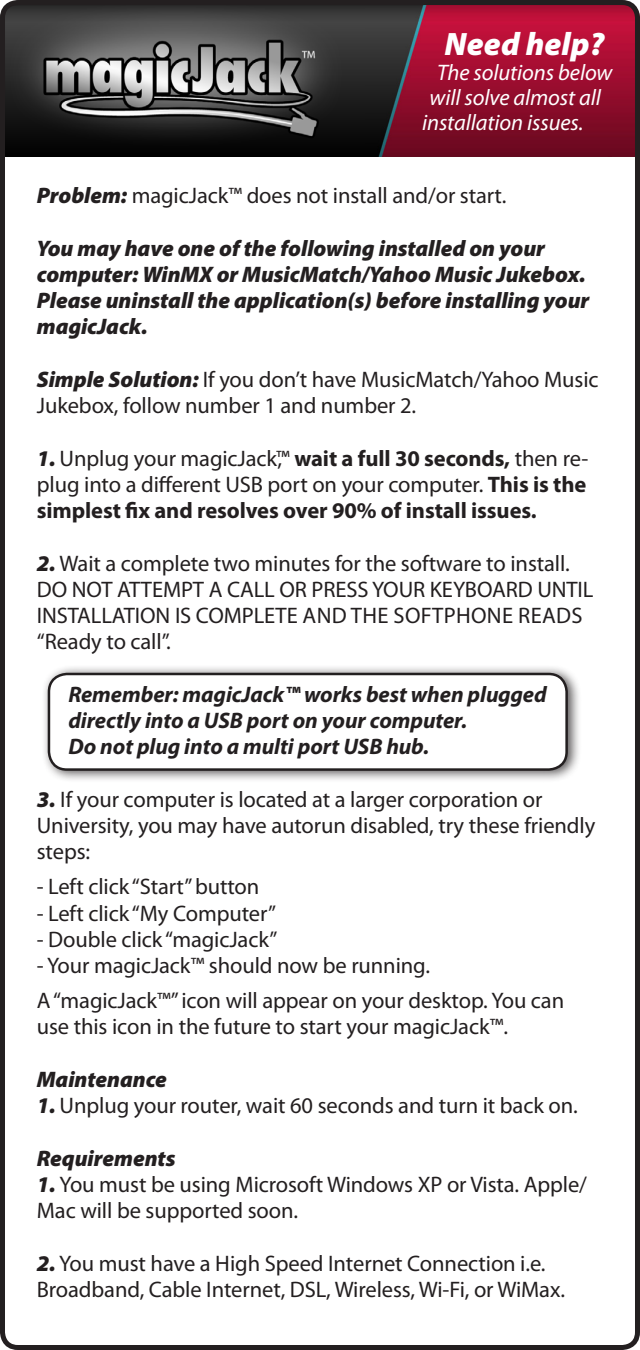
<style>
.page{position:relative;width:640px;height:1350px;background:#fff}
.page>*{position:absolute;margin:0;border:0;box-sizing:border-box;transform-origin:0 0}
.t1{font:italic 900 32.5px "Myriad Pro";color:#fff}
.t2{font:22.5px/26.2px "Myriad Pro";letter-spacing:-.005em;color:#231f20}
.t3{font:italic 900 22.5px/26.2px "Myriad Pro";letter-spacing:-.005em;color:#231f20}
.t4{font:700 22.5px/26.2px "Myriad Pro";letter-spacing:-.005em;color:#231f20;text-align:justify}
.indent{font:italic 700 22.5px/26.2px "Myriad Pro";letter-spacing:-.005em;color:#231f20}
.t5{font:italic 22.5px "Myriad Pro";letter-spacing:-.005em;color:#fff}
.s1{font-weight:900;font-style:italic}
.s2{font-weight:400}
</style>
<div class="page">
<img style="left:611px;top:6px;width:22px;height:151px">
<div style="left:41px;top:664px;width:548px;height:130px;background:#231f20;opacity:.75"></div>
<div style="left:49px;top:674px;width:517px;height:96px;background:#fff;border-radius:18px"></div>
<div style="left:48px;top:673px;width:519px;height:98px;border:2px solid #231f20;border-radius:18px"></div>
<img style="left:6px;top:6px;width:605px;height:151px">
<img style="left:6px;top:6px;width:358px;height:150px">
<svg style="left:621px;top:0;width:18px;height:19px"></svg>
<svg style="left:6px;top:6px;width:12px;height:13px"></svg>
<div style="left:0;top:0;width:639px;height:1350px;border:5px solid #231f20;border-radius:16px"></div>
<p class="t1" style="left:444px;top:22px;width:161px">Need help?</p>
<p class="t5" style="left:436px;top:59px;width:177px">The solutions below</p>
<p class="t5" style="left:429px;top:84px;width:173px">will solve almost all</p>
<p class="t5" style="left:421px;top:109px;width:163px">installation issues.</p>
<p class="t2" style="left:37px;top:182px;width:471px"><span class="s1">Problem:</span> magicJack™ does not install and/or start.</p>
<p class="t3" style="left:37px;top:234px;width:553px">You may have one of the following installed on your computer: WinMX or MusicMatch/Yahoo Music Jukebox.<br>Please uninstall the application(s) before installing your magicJack.</p>
<p class="t2" style="left:37px;top:366px;width:562px"><span class="s1">Simple Solution:</span> If you don’t have MusicMatch/Yahoo Music<br>Jukebox, follow number 1 and number 2.</p>
<p class="t4" style="left:37px;top:444px;width:552px"><span class="s1">1.</span> <span class="s2">Unplug your magicJack,™</span> wait a full 30 seconds, <span class="s2">then re&shy;plug into a different USB port on your computer.</span> This is the simplest fix and resolves over 90% of install issues.</p>
<p class="t2" style="left:37px;top:550px;width:557px"><span class="s1">2.</span> Wait a complete two minutes for the software to install.<br>DO NOT ATTEMPT A CALL OR PRESS YOUR KEYBOARD UNTIL<br>INSTALLATION IS COMPLETE and</p>
<p class="t2" style="left:350px;top:602px;width:135px">the softphone</p>
<p class="t2" style="left:517px;top:602px;width:14px">reads</p>
<p class="t2" style="left:37px;top:628px;width:135px">“Ready to call”.</p>
<p class="indent" style="left:68px;top:680px;width:479px">Remember: magicJack™ works best when plugged directly into a USB port on your computer.</p>
<p class="indent" style="left:68px;top:733px;width:362px">Do not plug into a multi port USB hub.</p>
<p class="t2" style="left:37px;top:786px;width:506px"><span class="s1">3.</span> If your computer is located at a larger corporation or</p>
<p class="t2" style="left:37px;top:812px;width:559px">University, you may have autorun disabled, try these friendly steps:</p>
<p class="t2" style="left:37px;top:873px;width:224px">- Left click “Start” button</p>
<p class="t2" style="left:37px;top:900px;width:240px">- Left click “My Computer”</p>
<p class="t2" style="left:37px;top:926px;width:242px">- Double click “magicJack”</p>
<p class="t2" style="left:37px;top:952px;width:394px">- Your magicJack™ should now be running.</p>
<p class="t2" style="left:37px;top:987px;width:528px">A “magicJack™” icon will appear on your desktop. You can</p>
<p class="t2" style="left:37px;top:1013px;width:472px">use this icon in the future to start your magicJack™.</p>
<p class="t3" style="left:37px;top:1065px;width:132px">Maintenance</p>
<p class="t2" style="left:37px;top:1092px;width:542px"><span class="s1">1.</span> Unplug your router, wait 60 seconds and turn it back on.</p>
<p class="t3" style="left:37px;top:1144px;width:140px">Requirements</p>
<p class="t2" style="left:37px;top:1171px;width:551px"><span class="s1">1.</span> You must be using Microsoft Windows XP or Vista. Apple/<br>Mac will be supported soon.</p>
<p class="t2" style="left:37px;top:1250px;width:510px"><span class="s1">2.</span> You must have a H igh Speed Internet Connection i.e.</p>
<p class="t2" style="left:37px;top:1276px;width:529px">Broadband, Cable Internet, DSL, Wireless, Wi-Fi, or WiMax.</p>
</div>
